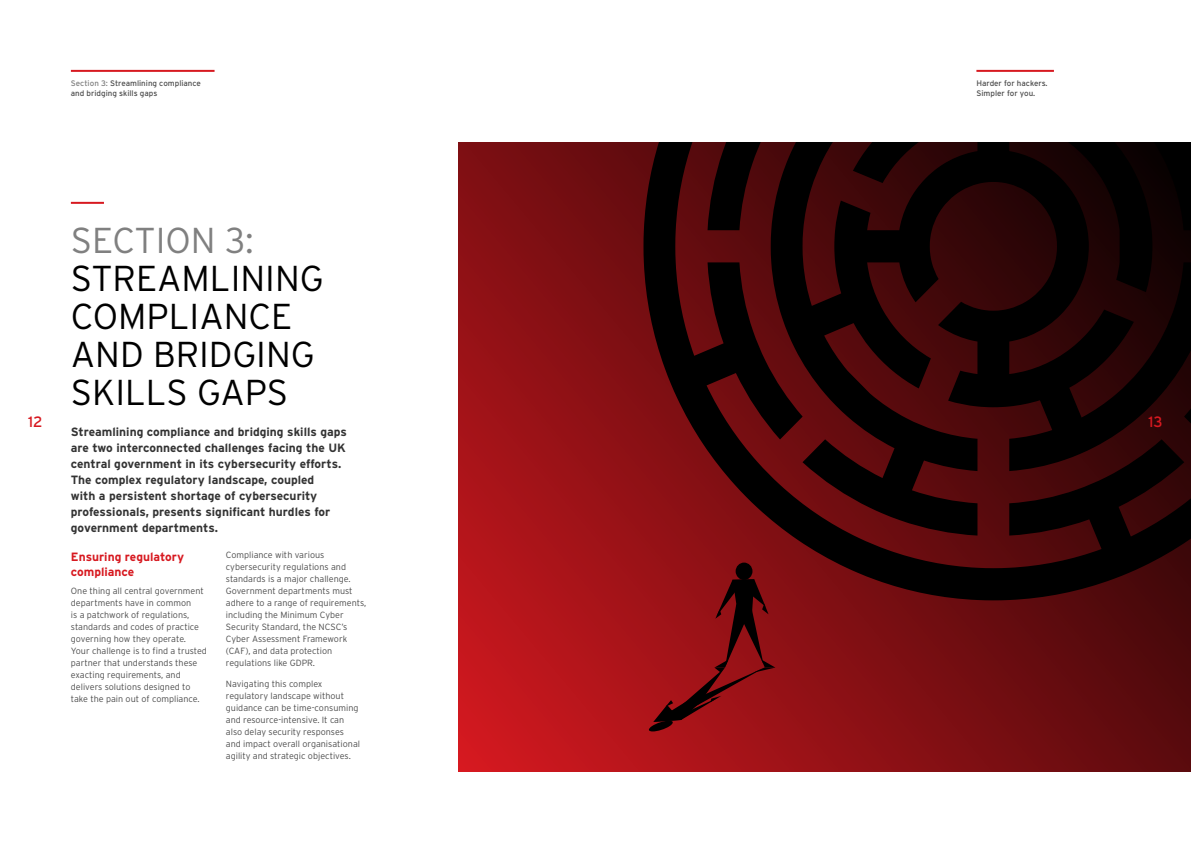
<style>
.page{position:relative;width:1191px;height:842px;background:#fff}
.page>*{position:absolute;margin:0;border:0;box-sizing:border-box;transform-origin:0 0}
.t1{font:300 36px/38px "Interstate";color:#000}
.t2{font:300 36px "Interstate";color:#808080}
.t3{font:15px "Interstate";color:#d71920}
.t4{font:700 12px/16px "Interstate";color:#333}
.t5{font:700 12px/15px "Interstate";color:#d71920}
.t6{font:300 9px/12px "Interstate";color:#4d4d4d}
.t7{font:8px/9.6px "Interstate";color:#4d4d4d}
.s1{color:#808080}
</style>
<div class="page">
<svg style="left:458px;top:142px;width:733px;height:629px;background:#8c1014"></svg>
<svg style="left:643px;top:142px;width:548px;height:458px;background:#2c0506"></svg>
<div style="left:735px;top:563px;width:17px;height:17px;background:#000;border-radius:50%"></div>
<svg style="left:647px;top:579px;width:128px;height:152px;background:#850f13"></svg>
<hr style="left:71px;top:202px;width:33px;height:2px;background:#d71920">
<hr style="left:71px;top:70px;width:143px;height:2px;background:#d71920">
<hr style="left:976px;top:70px;width:78px;height:2px;background:#d71920">
<p class="t7" style="left:71px;top:79px;width:132px"><span class="s1">Section 3:</span> Streamlining compliance and bridging skills gaps</p>
<p class="t7" style="left:976px;top:79px;width:73px">Harder for hackers.<br>Simpler for you.</p>
<h1 class="t2" style="left:71px;top:220px;width:184px">SECTION 3:</h1>
<h1 class="t1" style="left:71px;top:259px;width:254px">STREAMLINING<br>COMPLIANCE<br>AND BRIDGING<br>SKILLS GAPS</h1>
<p class="t4" style="left:71px;top:424px;width:277px">Streamlining compliance and bridging skills gaps are two interconnected challenges facing the UK central government in its cybersecurity efforts.<br>The complex regulatory landscape, coupled<br>with a persistent shortage of cybersecurity professionals, presents significant hurdles for government departments.</p>
<h3 class="t5" style="left:71px;top:550px;width:115px">Ensuring regulatory compliance</h3>
<p class="t6" style="left:71px;top:585px;width:138px">One thing all central government departments have in common<br>is a patchwork of regulations, standards and codes of practice governing how they operate.<br>Your challenge is to find a trusted partner that understands these exacting requirements, and delivers solutions designed to take the pain out of compliance.</p>
<h2 class="t3" style="left:28px;top:413px;width:16px">12</h2>
<h2 class="t3" style="left:1148px;top:413px;width:16px">13</h2>
<p class="t6" style="left:226px;top:549px;width:142px">Compliance with various cybersecurity regulations and standards is a major challenge.<br>Government departments must adhere to a range of requirements, including the Minimum Cyber<br>Security Standard, the NCSC’s<br>Cyber Assessment Framework (CAF), and data protection regulations like GDPR.</p>
<p class="t6" style="left:226px;top:678px;width:136px">Navigating this complex regulatory landscape without guidance can be time-consuming and resource-intensive. It can also delay security responses and impact overall organisational agility and strategic objectives.</p>
</div>
